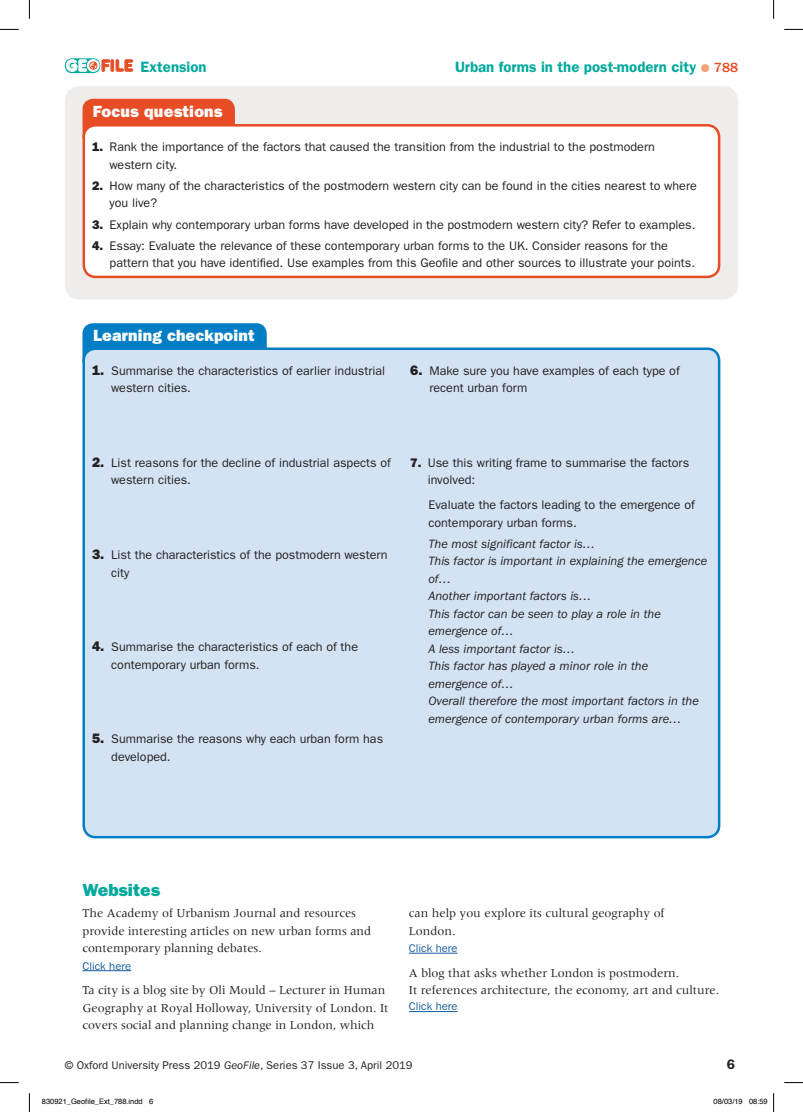
<style>
.page{position:relative;width:803px;height:1112px;background:#fff}
.page>*{position:absolute;margin:0;border:0;box-sizing:border-box;transform-origin:0 0}
.t1{font:17.5px "ITC Franklin Gothic Std Hvy";color:#00a99d}
.t2{font:16.25px "ITC Franklin Gothic Std Hvy";letter-spacing:.01em;color:#fff}
.t3{font:600 15px "ITC Franklin Gothic Std";color:#00a99d}
.t4{font:600 13.75px "ITC Franklin Gothic Std";color:#231f20}
.t5{font:12.5px/17.5px "ITC Franklin Gothic Std";color:#231f20}
.t6{font:12.5px/17.5px "Meridien LT Std";color:#231f20}
.t7{font:italic 12.5px/17.5px "ITC Franklin Gothic Std";color:#231f20}
.t8{font:11.25px "ITC Franklin Gothic Std";color:#231f20}
.t9{font:11.25px "ITC Franklin Gothic Std";color:#175d9e}
.t10{font:7.5px "Helvetica";color:#000}
.s1{font-family:"Frankfurter Medium Std";font-weight:400;font-size:17.12px;color:#fff}
.s2{font-family:"Frankfurter Medium Std";font-weight:400;font-size:17.12px;color:#e64d25}
.s3{color:#f2a37d}
.s4{font-weight:500;font-size:13.75px;color:#e64d25}
.s5{font-family:"ITC Franklin Gothic Std Hvy"}
.s6{font-family:"ITC Franklin Gothic Std Hvy";font-size:13.75px}
.s7{font-style:italic}
</style>
<div class="page">
<svg style="left:65px;top:58px;width:35px;height:15px"></svg>
<svg style="left:66px;top:59px;width:67px;height:13px"></svg>
<div style="left:89px;top:62px;width:8px;height:7px;border:1px solid #e64d25;border-radius:50%"></div>
<div style="left:65px;top:86px;width:673px;height:213px;background:#efedec;border-radius:15px"></div>
<div style="left:83px;top:99px;width:152px;height:33px;background:#e64d25"></div>
<div style="left:84px;top:125px;width:635px;height:152px;background:#fff;border-radius:12px"></div>
<div style="left:83px;top:124px;width:637px;height:154px;border:2px solid #e64d25;border-radius:12px"></div>
<div style="left:82px;top:323px;width:185px;height:32px;background:#007ec5"></div>
<div style="left:84px;top:348px;width:635px;height:489px;background:#d4e3f4;border-radius:12px"></div>
<div style="left:82px;top:347px;width:638px;height:491px;border:2px solid #007ec5;border-radius:12px"></div>
<hr style="left:82px;top:970px;width:49px;height:1px;background:#175d9e">
<hr style="left:409px;top:952px;width:48px;height:1px;background:#175d9e">
<hr style="left:409px;top:1010px;width:48px;height:1px;background:#175d9e">
<svg style="left:0;top:29px;width:19px;height:1px"></svg>
<svg style="left:784px;top:29px;width:19px;height:1px"></svg>
<svg style="left:0;top:1082px;width:19px;height:1px"></svg>
<svg style="left:784px;top:1082px;width:19px;height:1px"></svg>
<svg style="left:29px;top:0;width:1px;height:19px"></svg>
<svg style="left:29px;top:1093px;width:1px;height:18px"></svg>
<svg style="left:773px;top:0;width:1px;height:19px"></svg>
<svg style="left:773px;top:1093px;width:1px;height:18px"></svg>
<p class="t3" style="left:66px;top:58px;width:142px"><span class="s1">GEO</span><span class="s2">FILE</span> Extension</p>
<p class="t3" style="left:455px;top:58px;width:285px">Urban forms in the post-modern city <span class="s3">●</span> <span class="s4">788</span></p>
<h2 class="t2" style="left:93px;top:102px;width:131px">Focus questions</h2>
<p class="t5" style="left:110px;top:138px;width:547px;text-indent:-18px"><span class="s5">1.</span> Rank the importance of the factors that caused the transition from the industrial to the postmodern western city.</p>
<p class="t5" style="left:110px;top:177px;width:589px;text-indent:-18px"><span class="s5">2.</span> How many of the characteristics of the postmodern western city can be found in the cities nearest to where you live?</p>
<p class="t5" style="left:92px;top:215px;width:605px"><span class="s5">3.</span> Explain why contemporary urban forms have developed in the postmodern western city? Refer to examples.</p>
<p class="t5" style="left:110px;top:236px;width:587px;text-indent:-18px"><span class="s5">4.</span> Essay: Evaluate the relevance of these contemporary urban forms to the UK. Consider reasons for the pattern that you have identified. Use examples from this Geofile and other sources to illustrate your points.</p>
<h2 class="t2" style="left:93px;top:326px;width:163px">Learning checkpoint</h2>
<p class="t5" style="left:111px;top:362px;width:275px;text-indent:-19px"><span class="s6">1.</span> Summarise the characteristics of earlier industrial western cities.</p>
<p class="t5" style="left:429px;top:362px;width:252px;text-indent:-19px"><span class="s6">6.</span> Make sure you have examples of each type of recent urban form</p>
<p class="t5" style="left:111px;top:454px;width:281px;text-indent:-19px"><span class="s6">2.</span> List reasons for the decline of industrial aspects of western cities.</p>
<p class="t5" style="left:111px;top:546px;width:278px;text-indent:-19px"><span class="s6">3.</span> List the characteristics of the postmodern western city</p>
<p class="t5" style="left:111px;top:638px;width:248px;text-indent:-19px"><span class="s6">4.</span> Summarise the characteristics of each of the contemporary urban forms.</p>
<p class="t5" style="left:111px;top:730px;width:273px;text-indent:-19px"><span class="s6">5.</span> Summarise the reasons why each urban form has developed.</p>
<p class="t5" style="left:428px;top:454px;width:263px;text-indent:-18px"><span class="s5">7.</span> Use this writing frame to summarise the factors involved:</p>
<p class="t5" style="left:428px;top:496px;width:268px">Evaluate the factors leading to the emergence of contemporary urban forms.</p>
<p class="t7" style="left:428px;top:534px;width:280px">The most significant factor is…<br>This factor is important in explaining the emergence of…<br>Another important factors is…<br>This factor can be seen to play a role in the emergence of…<br>A less important factor is…<br>This factor has played a minor role in the emergence of…<br>Overall therefore the most important factors in the emergence of contemporary urban forms are…</p>
<h1 class="t1" style="left:82px;top:879px;width:79px">Websites</h1>
<p class="t6" style="left:82px;top:903px;width:290px">The Academy of Urbanism Journal and resources provide interesting articles on new urban forms and contemporary planning debates.</p>
<p class="t9" style="left:82px;top:959px;width:50px">Click here</p>
<p class="t6" style="left:82px;top:981px;width:307px">Ta city is a blog site by Oli Mould – Lecturer in Human<br>Geography at Royal Holloway, University of London. It covers social and planning change in London, which</p>
<p class="t6" style="left:409px;top:903px;width:257px">can help you explore its cultural geography of<br>London.</p>
<p class="t9" style="left:409px;top:941px;width:50px">Click here</p>
<p class="t6" style="left:409px;top:963px;width:312px">A blog that asks whether London is postmodern.<br>It references architecture, the economy, art and culture.</p>
<p class="t9" style="left:409px;top:999px;width:50px">Click here</p>
<p class="t8" style="left:65px;top:1058px;width:349px">© Oxford University Press 2019 <span class="s7">GeoFile</span>, Series 37 Issue 3, April 2019</p>
<p class="t4" style="left:727px;top:1055px;width:10px">6</p>
<p class="t10" style="left:42px;top:1095px;width:113px">830921_Geofile_Ext_788.indd 6</p>
<p class="t10" style="left:713px;top:1095px;width:56px">08/03/19 08:59</p>
</div>
